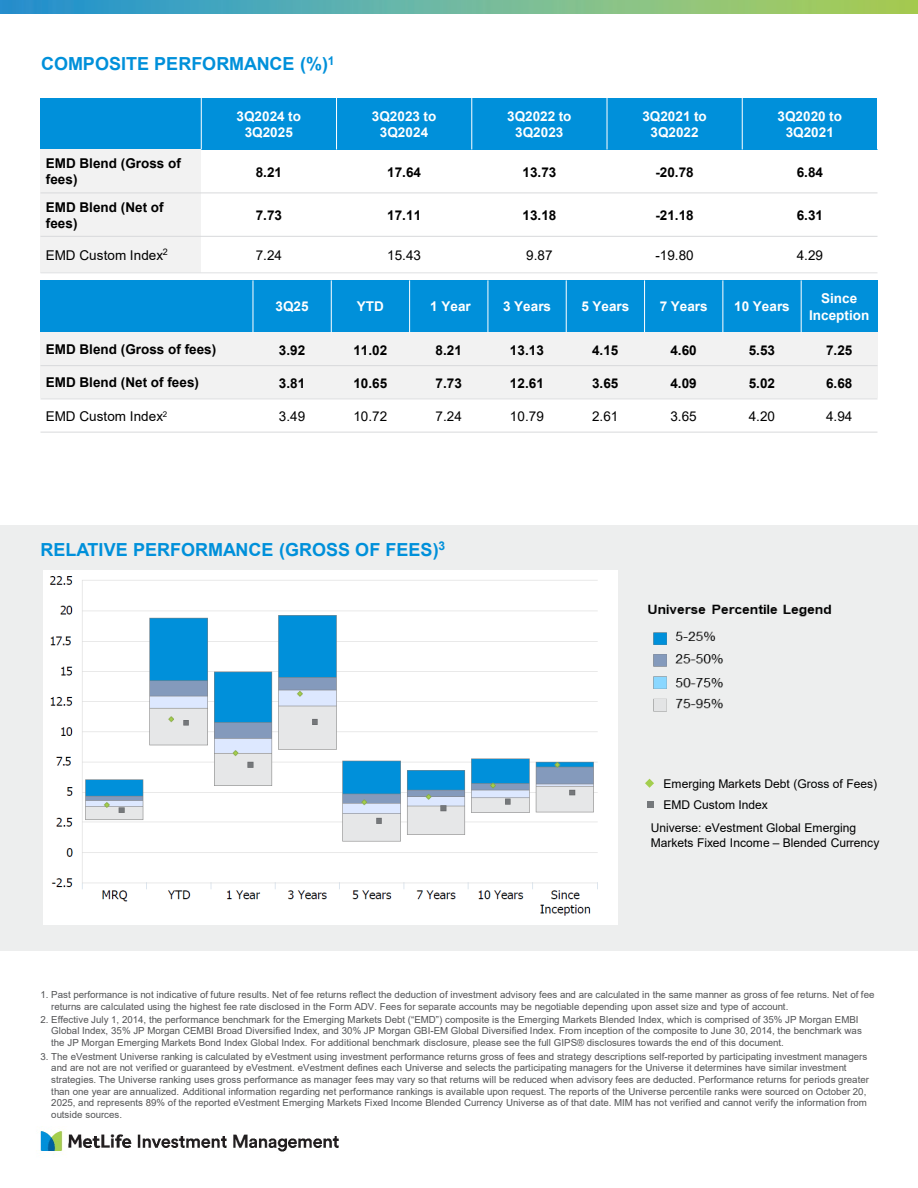
<style>
.page{position:relative;width:918px;height:1188px;background:#fff}
.page>*{position:absolute;margin:0;border:0;box-sizing:border-box;transform-origin:0 0}
.t1{font:700 18px "Arial";color:#0090da}
.t2{font:700 13.5px/16.2px "Arial";letter-spacing:.005em;color:#000}
.t3{font:700 13.5px/16.2px "Arial";letter-spacing:.005em;color:#fff;text-align:center}
.t4{font:13.5px "Arial";letter-spacing:.005em;color:#000}
.t5{font:12px/14.4px "Arial";letter-spacing:-.005em;color:#000}
.t6{font:9.75px/11.7px "Arial";color:#535456}
</style>
<div class="page">
<svg style="left:0;top:0;width:918px;height:14px;background:#6bb49a"></svg>
<img style="left:39px;top:1131px;width:300px;height:24px">
<div style="left:0;top:525px;width:918px;height:426px;background:#edeeee"></div>
<div style="left:40px;top:280px;width:213px;height:52px;background:#0090da"></div>
<div style="left:253px;top:280px;width:78px;height:52px;background:#0090da"></div>
<div style="left:331px;top:280px;width:79px;height:52px;background:#0090da"></div>
<div style="left:410px;top:280px;width:78px;height:52px;background:#0090da"></div>
<div style="left:488px;top:280px;width:78px;height:52px;background:#0090da"></div>
<div style="left:566px;top:280px;width:79px;height:52px;background:#0090da"></div>
<div style="left:645px;top:280px;width:78px;height:52px;background:#0090da"></div>
<div style="left:723px;top:280px;width:78px;height:52px;background:#0090da"></div>
<div style="left:801px;top:280px;width:77px;height:52px;background:#0090da"></div>
<div style="left:40px;top:332px;width:213px;height:34px;background:#f2f2f2"></div>
<div style="left:253px;top:332px;width:78px;height:34px;background:#f2f2f2"></div>
<div style="left:331px;top:332px;width:79px;height:34px;background:#f2f2f2"></div>
<div style="left:410px;top:332px;width:78px;height:34px;background:#f2f2f2"></div>
<div style="left:488px;top:332px;width:78px;height:34px;background:#f2f2f2"></div>
<div style="left:566px;top:332px;width:79px;height:34px;background:#f2f2f2"></div>
<div style="left:645px;top:332px;width:78px;height:34px;background:#f2f2f2"></div>
<div style="left:723px;top:332px;width:78px;height:34px;background:#f2f2f2"></div>
<div style="left:801px;top:332px;width:77px;height:34px;background:#f2f2f2"></div>
<div style="left:40px;top:366px;width:213px;height:33px;background:#f2f2f2"></div>
<div style="left:253px;top:366px;width:78px;height:33px;background:#f2f2f2"></div>
<div style="left:331px;top:366px;width:79px;height:33px;background:#f2f2f2"></div>
<div style="left:410px;top:366px;width:78px;height:33px;background:#f2f2f2"></div>
<div style="left:488px;top:366px;width:78px;height:33px;background:#f2f2f2"></div>
<div style="left:566px;top:366px;width:79px;height:33px;background:#f2f2f2"></div>
<div style="left:645px;top:366px;width:78px;height:33px;background:#f2f2f2"></div>
<div style="left:723px;top:366px;width:78px;height:33px;background:#f2f2f2"></div>
<div style="left:801px;top:366px;width:77px;height:33px;background:#f2f2f2"></div>
<hr style="left:253px;top:280px;width:1px;height:52px;background:#fff">
<hr style="left:331px;top:280px;width:1px;height:52px;background:#fff">
<hr style="left:409px;top:280px;width:1px;height:52px;background:#fff">
<hr style="left:488px;top:280px;width:1px;height:52px;background:#fff">
<hr style="left:566px;top:280px;width:1px;height:52px;background:#fff">
<hr style="left:644px;top:280px;width:1px;height:52px;background:#fff">
<hr style="left:722px;top:280px;width:1px;height:52px;background:#fff">
<hr style="left:801px;top:280px;width:1px;height:52px;background:#fff">
<hr style="left:40px;top:365px;width:837px;height:1px;background:#d8d9db">
<hr style="left:40px;top:399px;width:837px;height:1px;background:#d8d9db">
<hr style="left:40px;top:432px;width:837px;height:1px;background:#d8d9db">
<img style="left:648px;top:604px;width:184px;height:108px">
<svg style="left:645px;top:779px;width:9px;height:9px"></svg>
<div style="left:647px;top:802px;width:7px;height:6px;background:#75787b"></div>
<div style="left:40px;top:98px;width:161px;height:51px;background:#0090da"></div>
<div style="left:201px;top:98px;width:136px;height:51px;background:#0090da"></div>
<div style="left:337px;top:98px;width:135px;height:51px;background:#0090da"></div>
<div style="left:472px;top:98px;width:135px;height:51px;background:#0090da"></div>
<div style="left:607px;top:98px;width:135px;height:51px;background:#0090da"></div>
<div style="left:742px;top:98px;width:136px;height:51px;background:#0090da"></div>
<div style="left:40px;top:149px;width:161px;height:44px;background:#f2f2f2"></div>
<div style="left:40px;top:193px;width:161px;height:43px;background:#f2f2f2"></div>
<div style="left:40px;top:236px;width:161px;height:37px;background:#f2f2f2"></div>
<hr style="left:201px;top:98px;width:1px;height:51px;background:#fff">
<hr style="left:336px;top:98px;width:1px;height:51px;background:#fff">
<hr style="left:471px;top:98px;width:1px;height:51px;background:#fff">
<hr style="left:607px;top:98px;width:1px;height:51px;background:#fff">
<hr style="left:742px;top:98px;width:1px;height:51px;background:#fff">
<hr style="left:41px;top:193px;width:837px;height:1px;background:#d8d9db">
<hr style="left:41px;top:236px;width:837px;height:1px;background:#d8d9db">
<hr style="left:877px;top:98px;width:1px;height:51px;background:#fff">
<hr style="left:41px;top:272px;width:837px;height:1px;background:#e3e4e5">
<img style="left:44px;top:571px;width:574px;height:353px">
<p class="t1" style="left:41px;top:51px;width:295px">COMPOSITE PERFORMANCE (%)<sup>1</sup></p>
<p class="t3" style="left:237px;top:108px;width:66px">3Q2024 to<br>3Q2025</p>
<p class="t3" style="left:372px;top:108px;width:66px">3Q2023 to<br>3Q2024</p>
<p class="t3" style="left:507px;top:108px;width:66px">3Q2022 to<br>3Q2023</p>
<p class="t3" style="left:642px;top:108px;width:66px">3Q2021 to<br>3Q2022</p>
<p class="t3" style="left:778px;top:108px;width:66px">3Q2020 to<br>3Q2021</p>
<p class="t2" style="left:46px;top:155px;width:137px">EMD Blend (Gross of fees)</p>
<p class="t2" style="left:256px;top:164px;width:28px">8.21</p>
<p class="t2" style="left:387px;top:164px;width:35px">17.64</p>
<p class="t2" style="left:522px;top:164px;width:35px">13.73</p>
<p class="t2" style="left:655px;top:164px;width:40px">-20.78</p>
<p class="t2" style="left:797px;top:164px;width:28px">6.84</p>
<p class="t2" style="left:46px;top:199px;width:119px">EMD Blend (Net of fees)</p>
<p class="t2" style="left:256px;top:208px;width:28px">7.73</p>
<p class="t2" style="left:387px;top:208px;width:35px">17.11</p>
<p class="t2" style="left:522px;top:208px;width:35px">13.18</p>
<p class="t2" style="left:655px;top:208px;width:40px">-21.18</p>
<p class="t2" style="left:797px;top:208px;width:28px">6.31</p>
<p class="t4" style="left:46px;top:246px;width:123px">EMD Custom Index<sup>2</sup></p>
<p class="t4" style="left:256px;top:246px;width:28px">7.24</p>
<p class="t4" style="left:387px;top:246px;width:35px">15.43</p>
<p class="t4" style="left:526px;top:246px;width:28px">9.87</p>
<p class="t4" style="left:655px;top:246px;width:40px">-19.80</p>
<p class="t4" style="left:797px;top:246px;width:28px">4.29</p>
<p class="t3" style="left:275px;top:299px;width:35px">3Q25</p>
<p class="t3" style="left:357px;top:299px;width:29px">YTD</p>
<p class="t3" style="left:430px;top:299px;width:42px">1 Year</p>
<p class="t3" style="left:503px;top:299px;width:50px">3 Years</p>
<p class="t3" style="left:581px;top:299px;width:50px">5 Years</p>
<p class="t3" style="left:660px;top:299px;width:50px">7 Years</p>
<p class="t3" style="left:734px;top:299px;width:57px">10 Years</p>
<p class="t3" style="left:809px;top:291px;width:62px">Since<br>Inception</p>
<p class="t2" style="left:46px;top:341px;width:172px">EMD Blend (Gross of fees)</p>
<p class="t2" style="left:279px;top:342px;width:28px">3.92</p>
<p class="t2" style="left:353px;top:342px;width:35px">11.02</p>
<p class="t2" style="left:435px;top:342px;width:28px">8.21</p>
<p class="t2" style="left:510px;top:342px;width:35px">13.13</p>
<p class="t2" style="left:592px;top:342px;width:28px">4.15</p>
<p class="t2" style="left:670px;top:342px;width:28px">4.60</p>
<p class="t2" style="left:749px;top:342px;width:28px">5.53</p>
<p class="t2" style="left:826px;top:342px;width:28px">7.25</p>
<p class="t2" style="left:46px;top:375px;width:155px">EMD Blend (Net of fees)</p>
<p class="t2" style="left:279px;top:375px;width:28px">3.81</p>
<p class="t2" style="left:353px;top:375px;width:35px">10.65</p>
<p class="t2" style="left:435px;top:375px;width:28px">7.73</p>
<p class="t2" style="left:510px;top:375px;width:35px">12.61</p>
<p class="t2" style="left:592px;top:375px;width:28px">3.65</p>
<p class="t2" style="left:670px;top:375px;width:28px">4.09</p>
<p class="t2" style="left:749px;top:375px;width:28px">5.02</p>
<p class="t2" style="left:826px;top:375px;width:28px">6.68</p>
<p class="t4" style="left:46px;top:407px;width:123px">EMD Custom Index<sup>2</sup></p>
<p class="t4" style="left:279px;top:407px;width:28px">3.49</p>
<p class="t4" style="left:353px;top:407px;width:35px">10.72</p>
<p class="t4" style="left:435px;top:407px;width:28px">7.24</p>
<p class="t4" style="left:510px;top:407px;width:35px">10.79</p>
<p class="t4" style="left:592px;top:407px;width:28px">2.61</p>
<p class="t4" style="left:670px;top:407px;width:28px">3.65</p>
<p class="t4" style="left:749px;top:407px;width:28px">4.20</p>
<p class="t4" style="left:826px;top:407px;width:28px">4.94</p>
<p class="t1" style="left:40px;top:537px;width:406px">RELATIVE PERFORMANCE (GROSS OF FEES)<sup>3</sup></p>
<p class="t5" style="left:664px;top:776px;width:215px">Emerging Markets Debt (Gross of Fees)</p>
<p class="t5" style="left:664px;top:798px;width:106px">EMD Custom Index</p>
<p class="t5" style="left:651px;top:821px;width:230px">Universe: eVestment Global Emerging<br>Markets Fixed Income – Blended Currency</p>
<p class="t6" style="left:51px;top:989px;width:825px;text-indent:-11px">1. Past performance is not indicative of future results. Net of fee returns reflect the deduction of investment advisory fees and are calculated in the same manner as gross of fee returns. Net of fee returns are calculated using the highest fee rate disclosed in the Form ADV. Fees for separate accounts may be negotiable depending upon asset size and type of account.</p>
<p class="t6" style="left:51px;top:1013px;width:812px;text-indent:-11px">2. Effective July 1, 2014, the performance benchmark for the Emerging Markets Debt (“EMD”) composite is the Emerging Markets Blended Index, which is comprised of 35% JP Morgan EMBI<br>Global Index, 35% JP Morgan CEMBI Broad Diversified Index, and 30% JP Morgan GBI-EM Global Diversified Index. From inception of the composite to June 30, 2014, the benchmark was the JP Morgan Emerging Markets Bond Index Global Index. For additional benchmark disclosure, please see the full GIPS® disclosures towards the end of this document.</p>
<p class="t6" style="left:51px;top:1050px;width:819px;text-indent:-11px">3. The eVestment Universe ranking is calculated by eVestment using investment performance returns gross of fees and strategy descriptions self-reported by participating investment managers and are not are not verified or guaranteed by eVestment. eVestment defines each Universe and selects the participating managers for the Universe it determines have similar investment strategies. The Universe ranking uses gross performance as manager fees may vary so that returns will be reduced when advisory fees are deducted. Performance returns for periods greater than one year are annualized. Additional information regarding net performance rankings is available upon request. The reports of the Universe percentile ranks were sourced on October 20, 2025, and represents 89% of the reported eVestment Emerging Markets Fixed Income Blended Currency Universe as of that date. MIM has not verified and cannot verify the information from outside sources.</p>
</div>
